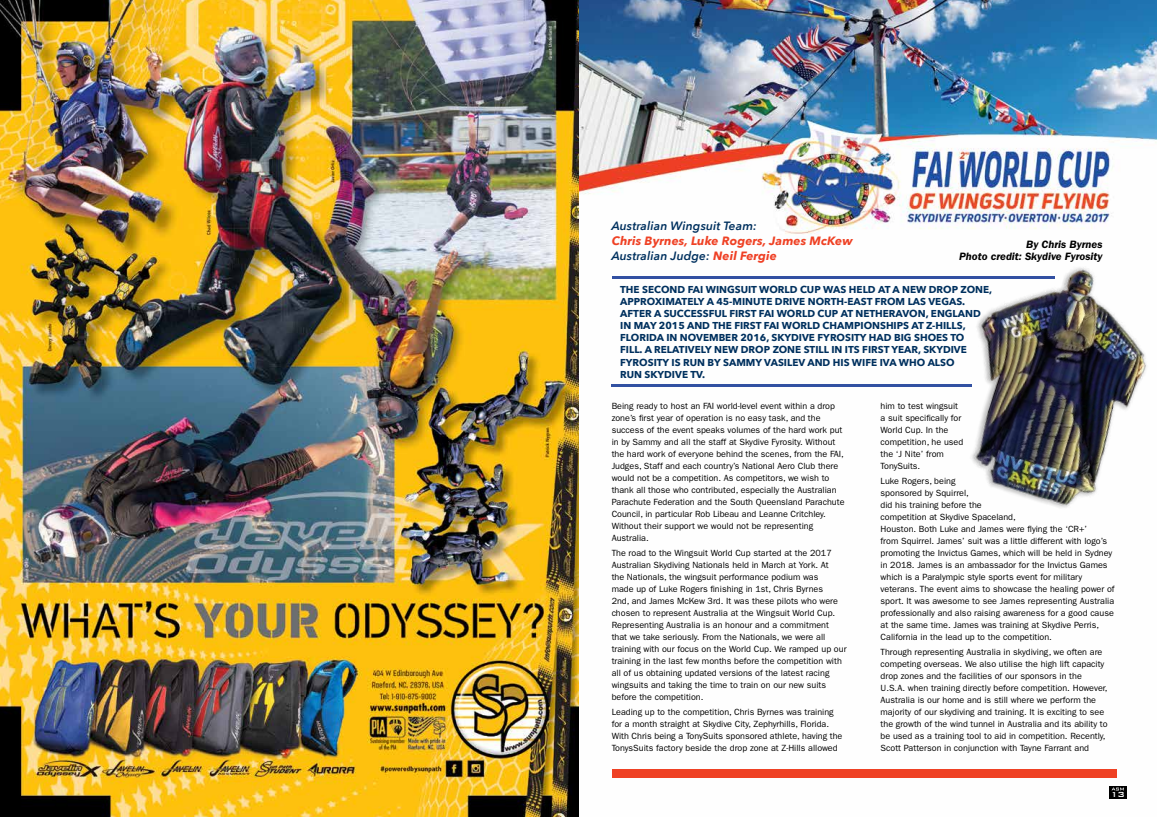
<style>
.page{position:relative;width:1157px;height:817px;background:#fff}
.page>*{position:absolute;margin:0;border:0;box-sizing:border-box;transform-origin:0 0}
.t1{font:italic 700 12px/15px "Avenir Next";letter-spacing:.01em;color:#ef4124}
.t2{font:italic 600 12px "Avenir Next";letter-spacing:.01em;color:#00305e}
.t3{font:italic 600 11px/12px "Franklin Gothic";color:#000;text-align:right}
.t4{font:700 10px/12px "Avenir Next";color:#00305e}
.t5{font:500 9.8px "Bank Gothic";color:#fff}
.t6{font:9px/12px "Franklin Gothic";color:#000}
.s1{font-weight:600;color:#00305e}
.s2{color:#ef3f24}
</style>
<div class="page">
<img style="left:0;top:0;width:1157px;height:816px">
<img style="left:901px;top:216px;width:256px;height:329px">
<hr style="left:611px;top:384px;width:360px;height:3px;background:#3251a2">
<hr style="left:611px;top:276px;width:443px;height:3px;background:#3250a2">
<div style="left:611px;top:768px;width:505px;height:9px;background:#ef4124"></div>
<div style="left:1109px;top:785px;width:17px;height:13px;background:#000"></div>
<svg style="left:1112px;top:787px;width:11px;height:3px"></svg>
<h1 class="t2" style="left:611px;top:216px;width:147px">Australian Wingsuit Team:</h1>
<h1 class="t1" style="left:611px;top:233px;width:242px">Chris Byrnes, Luke Rogers, James McKew<br><span class="s1">Australian Judge:</span> <span class="s2">Neil Fergie</span></h1>
<p class="t4" style="left:620px;top:284px;width:373px">THE SECOND FAI WINGSUIT WORLD CUP WAS HELD AT A NEW DROP ZONE, APPROXIMATELY A 45-MINUTE DRIVE NORTH-EAST FROM LAS VEGAS.<br>AFTER A SUCCESSFUL FIRST FAI WORLD CUP AT NETHERAVON, ENGLAND IN MAY 2015 AND THE FIRST FAI WORLD CHAMPIONSHIPS AT Z-HILLS, FLORIDA IN NOVEMBER 2016, SKYDIVE FYROSITY HAD BIG SHOES TO<br>FILL. A RELATIVELY NEW DROP ZONE STILL IN ITS FIRST YEAR, SKYDIVE FYROSITY IS RUN BY SAMMY VASILEV AND HIS WIFE IVA WHO ALSO<br>RUN SKYDIVE TV.</p>
<p class="t3" style="left:959px;top:238px;width:145px">By Chris Byrnes<br>Photo credit: Skydive Fyrosity</p>
<p class="t6" style="left:611px;top:400px;width:234px">Being ready to host an FAI world-level event within a drop zone’s first year of operation is no easy task, and the success of the event speaks volumes of the hard work put in by Sammy and all the staff at Skydive Fyrosity. Without the hard work of everyone behind the scenes, from the FAI, Judges, Staff and each country’s National Aero Club there would not be a competition. As competitors, we wish to thank all those who contributed, especially the Australian Parachute Federation and the South Queensland Parachute Council, in particular Rob Libeau and Leanne Critchley.<br>Without their support we would not be representing Australia.</p>
<p class="t6" style="left:611px;top:547px;width:236px">The road to the Wingsuit World Cup started at the 2017<br>Australian Skydiving Nationals held in March at York. At<br>the Nationals, the wingsuit performance podium was<br>made up of Luke Rogers finishing in 1st, Chris Byrnes<br>2nd, and James McKew 3rd. It was these pilots who were chosen to represent Australia at the Wingsuit World Cup.<br>Representing Australia is an honour and a commitment that we take seriously. From the Nationals, we were all training with our focus on the World Cup. We ramped up our training in the last few months before the competition with all of us obtaining updated versions of the latest racing wingsuits and taking the time to train on our new suits before the competition.</p>
<p class="t6" style="left:611px;top:705px;width:232px">Leading up to the competition, Chris Byrnes was training for a month straight at Skydive City, Zephyrhills, Florida.<br>With Chris being a TonySuits sponsored athlete, having the TonysSuits factory beside the drop zone at Z-Hills allowed</p>
<p class="t6" style="left:880px;top:400px;width:84px">him to test wingsuit a suit specifically for<br>World Cup. In the competition, he used the ‘J Nite’ from<br>TonySuits.</p>
<p class="t6" style="left:880px;top:475px;width:235px">Luke Rogers, being<br>sponsored by Squirrel,<br>did his training before the<br>competition at Skydive Spaceland,<br>Houston. Both Luke and James were flying the ‘CR+’<br>from Squirrel. James’ suit was a little different with logo’s promoting the Invictus Games, which will be held in Sydney in 2018. James is an ambassador for the Invictus Games which is a Paralympic style sports event for military veterans. The event aims to showcase the healing power of sport. It was awesome to see James representing Australia professionally and also raising awareness for a good cause at the same time. James was training at Skydive Perris, California in the lead up to the competition.</p>
<p class="t6" style="left:880px;top:645px;width:228px">Through representing Australia in skydiving, we often are competing overseas. We also utilise the high lift capacity drop zones and the facilities of our sponsors in the U.S.A. when training directly before competition. However, Australia is our home and is still where we perform the majority of our skydiving and training. It is exciting to see the growth of the wind tunnel in Australia and its ability to be used as a training tool to aid in competition. Recently, Scott Patterson in conjunction with Tayne Farrant and</p>
<p class="t5" style="left:1110px;top:786px;width:16px">13</p>
</div>
